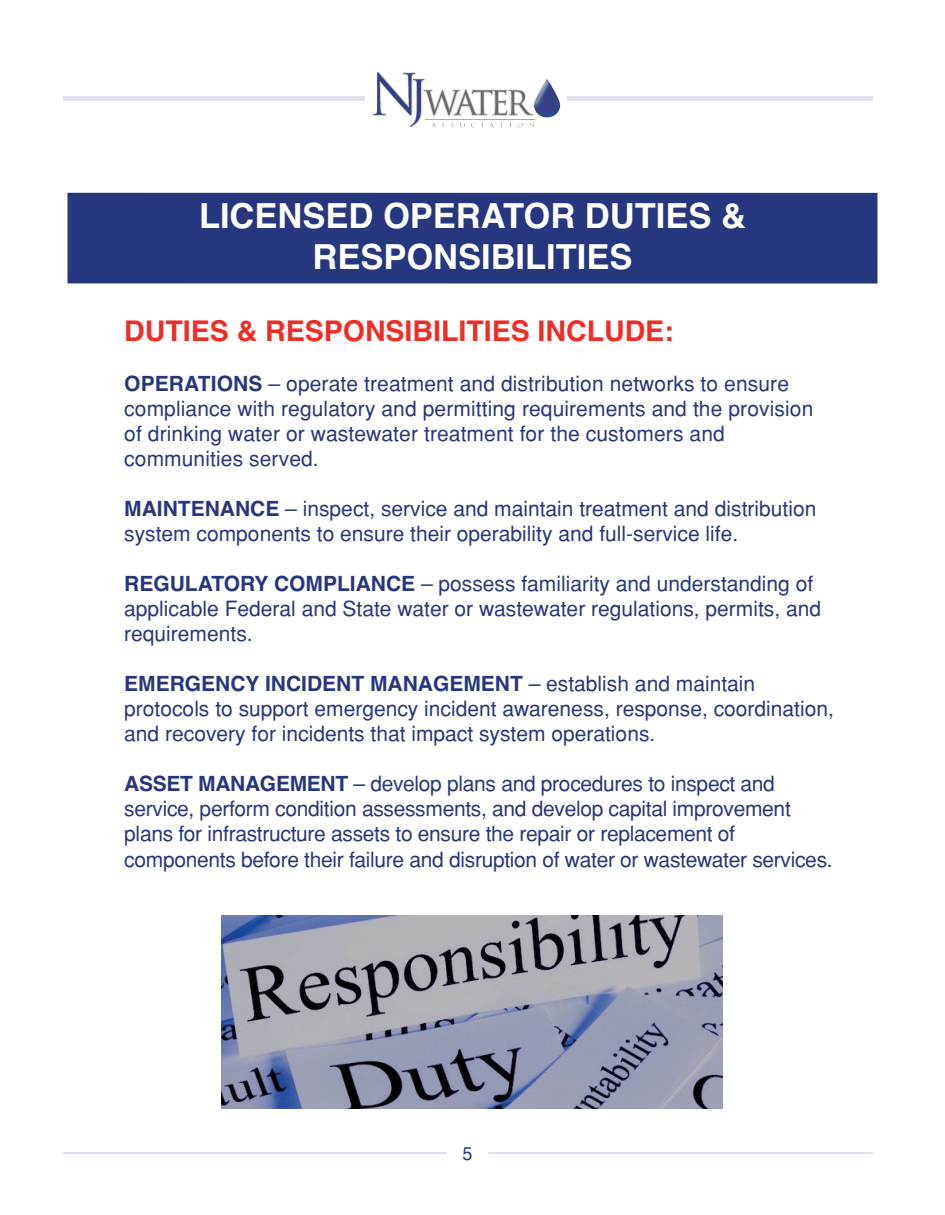
<style>
.page{position:relative;width:945px;height:1215px;background:#fff}
.page>*{position:absolute;margin:0;border:0;box-sizing:border-box;transform-origin:0 0}
.t1{font:700 34.5px/41.4px "Helvetica";color:#fff;text-align:center}
.t2{font:700 28.5px "Helvetica";color:#ee2e25}
.t3{font:21px/25.2px "Helvetica";color:#26367f}
.t4{font:18px "Helvetica";color:#26367f}
.s1{font-weight:700}
</style>
<div class="page">
<hr style="left:63px;top:1152px;width:810px;height:2px;background:#e0dfeb">
<div style="left:447px;top:1147px;width:41px;height:29px;background:#fff"></div>
<hr style="left:63px;top:97px;width:810px;height:4px;background:#e0dfeb">
<svg style="left:366px;top:79px;width:201px;height:39px"></svg>
<img style="left:373px;top:71px;width:174px;height:57px">
<div style="left:67px;top:193px;width:810px;height:91px;background:#26367f"></div>
<img style="left:222px;top:916px;width:500px;height:193px">
<h1 class="t1" style="left:199px;top:195px;width:548px">LICENSED OPERATOR DUTIES &amp;<br>RESPONSIBILITIES</h1>
<h2 class="t2" style="left:124px;top:315px;width:551px">DUTIES &amp; RESPONSIBILITIES INCLUDE:</h2>
<p class="t3" style="left:124px;top:371px;width:691px"><span class="s1">OPERATIONS</span> – operate treatment and distribution networks to ensure compliance with regulatory and permitting requirements and the provision of drinking water or wastewater treatment for the customers and communities served.</p>
<p class="t3" style="left:124px;top:496px;width:694px"><span class="s1">MAINTENANCE</span> – inspect, service and maintain treatment and distribution system components to ensure their operability and full-service life.</p>
<p class="t3" style="left:124px;top:571px;width:698px"><span class="s1">REGULATORY COMPLIANCE</span> – possess familiarity and understanding of applicable Federal and State water or wastewater regulations, permits, and requirements.</p>
<p class="t3" style="left:124px;top:671px;width:711px"><span class="s1">EMERGENCY INCIDENT MANAGEMENT</span> – establish and maintain protocols to support emergency incident awareness, response, coordination, and recovery for incidents that impact system operations.</p>
<p class="t3" style="left:124px;top:771px;width:710px"><span class="s1">ASSET MANAGEMENT</span> – develop plans and procedures to inspect and service, perform condition assessments, and develop capital improvement plans for infrastructure assets to ensure the repair or replacement of components before their failure and disruption of water or wastewater services.</p>
<p class="t4" style="left:463px;top:1143px;width:12px">5</p>
</div>
